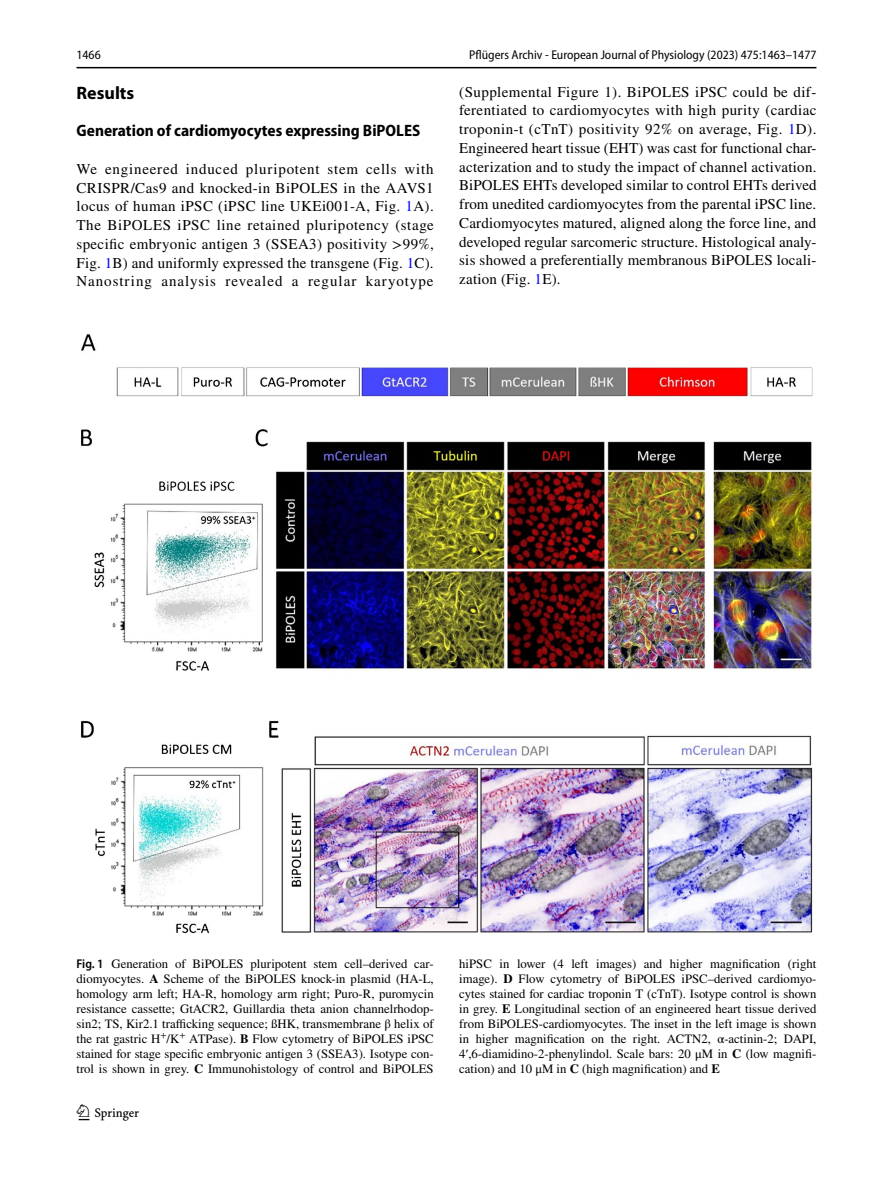
<style>
.page{position:relative;width:893px;height:1187px;background:#fff}
.page>*{position:absolute;margin:0;border:0;box-sizing:border-box;transform-origin:0 0}
.t1{font:22.5px "Springnew Regular 2";color:#000}
.t2{font:700 18px "Myriad Pro";color:#000}
.t3{font:700 semi-condensed 16.5px "Myriad Pro";color:#000}
.t4{font:15px/18.8px "STIX";letter-spacing:.015em;color:#000;text-align:justify}
.t5{font:12.75px/15px "STIX";color:#000;text-align:justify}
.t6{font:semi-condensed 12.75px "Myriad Pro";color:#000}
.s1{color:#00f}
.s2{font-family:"Myriad Pro";font-weight:600;font-stretch:semi-condensed}
.s3{font-weight:700}
.s4{font-family:"Times New Roman"}
</style>
<div class="page">
<hr style="left:77px;top:67px;width:739px;height:1px;background:#000">
<img style="left:81px;top:334px;width:731px;height:599px">
<p class="t6" style="left:77px;top:48px;width:26px">1466</p>
<p class="t6" style="left:469px;top:48px;width:349px">Pflügers Archiv - European Journal of Physiology (2023) 475:1463–1477</p>
<h2 class="t2" style="left:77px;top:81px;width:59px">Results</h2>
<p class="t3" style="left:77px;top:122px;width:345px">Generation of cardiomyocytes expressing BiPOLES</p>
<p class="t4" style="left:77px;top:160px;width:359px">We engineered induced pluripotent stem cells with CRISPR/Cas9 and knocked-in BiPOLES in the AAVS1 locus of human iPSC (iPSC line UKEi001-A, Fig. <span class="s1">1</span>A).<br>The BiPOLES iPSC line retained pluripotency (stage specific embryonic antigen 3 (SSEA3) positivity &gt;99%, Fig. <span class="s1">1</span>B) and uniformly expressed the transgene (Fig. <span class="s1">1</span>C).<br>Nanostring analysis revealed a regular karyotype</p>
<p class="t4" style="left:459px;top:83px;width:359px">(Supplemental Figure 1). BiPOLES iPSC could be dif&shy;ferentiated to cardiomyocytes with high purity (cardiac troponin-t (cTnT) positivity 92% on average, Fig. <span class="s1">1</span>D).<br>Engineered heart tissue (EHT) was cast for functional char&shy;acterization and to study the impact of channel activation.<br>BiPOLES EHTs developed similar to control EHTs derived from unedited cardiomyocytes from the parental iPSC line.<br>Cardiomyocytes matured, aligned along the force line, and developed regular sarcomeric structure. Histological analy&shy;sis showed a preferentially membranous BiPOLES locali&shy;zation (Fig. <span class="s1">1</span>E).</p>
<p class="t5" style="left:77px;top:957px;width:359px"><span class="s2">Fig. 1</span> Generation of BiPOLES pluripotent stem cell–derived car&shy;diomyocytes. <span class="s3">A</span> Scheme of the BiPOLES knock-in plasmid (HA-L, homology arm left; HA-R, homology arm right; Puro-R, puromycin resistance cassette; GtACR2, Guillardia theta anion channelrhodop&shy;sin2; TS, Kir2.1 trafficking sequence; ßHK, transmembrane β helix of the rat gastric H<sup>+</sup>/K<sup>+</sup> ATPase). <span class="s3">B</span> Flow cytometry of BiPOLES iPSC stained for stage specific embryonic antigen 3 (SSEA3). Isotype con&shy;trol is shown in grey. <span class="s3">C</span> Immunohistology of control and BiPOLES</p>
<p class="t5" style="left:459px;top:957px;width:359px">hiPSC in lower (4 left images) and higher magnification (right image). <span class="s3">D</span> Flow cytometry of BiPOLES iPSC–derived cardiomyo&shy;cytes stained for cardiac troponin T (cTnT). Isotype control is shown in grey. <span class="s3">E</span> Longitudinal section of an engineered heart tissue derived from BiPOLES-cardiomyocytes. The inset in the left image is shown in higher magnification on the right. ACTN2, α-actinin-2; DAPI, 4<span class="s4">′</span>,6-diamidino-2-phenylindol. Scale bars: 20 μM in <span class="s3">C</span> (low magnifi&shy;cation) and 10 μM in <span class="s3">C</span> (high magnification) and <span class="s3">E</span></p>
<h1 class="t1" style="left:79px;top:1104px;width:62px">1 3</h1>
</div>
